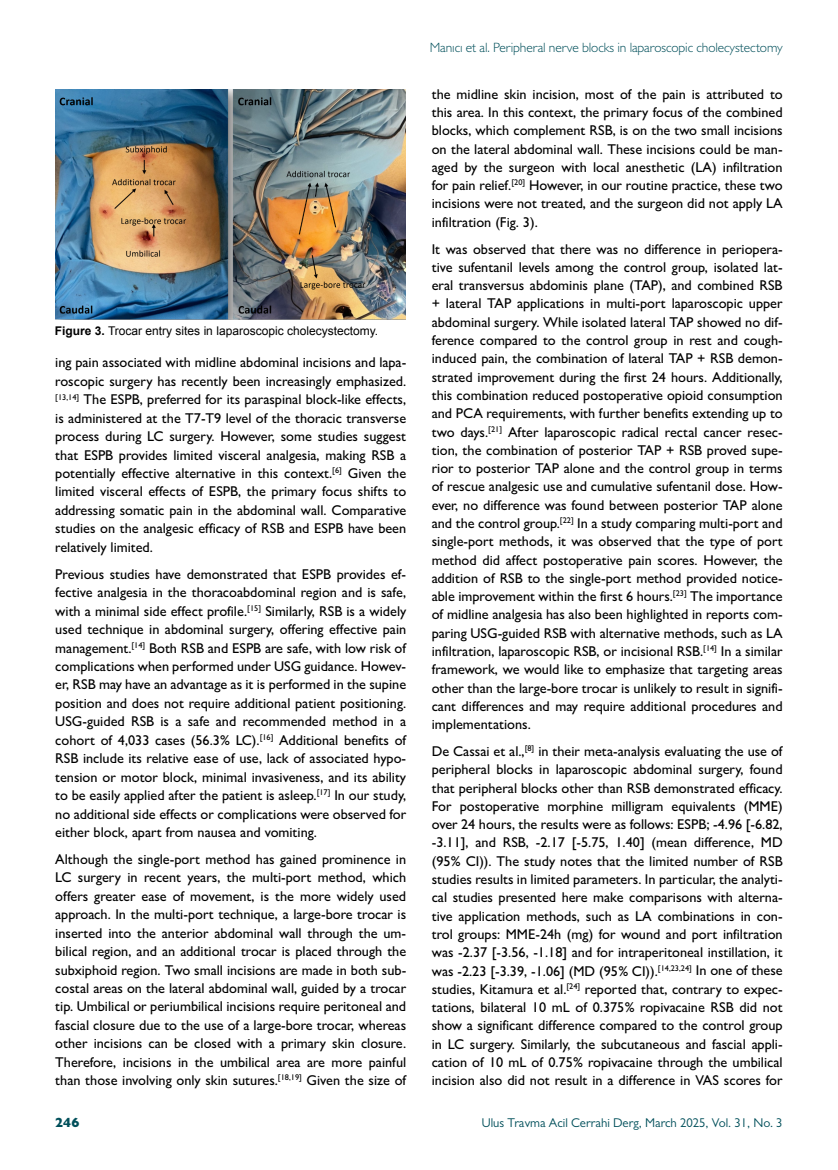
<style>
.page{position:relative;width:838px;height:1170px;background:#fff}
.page>*{position:absolute;margin:0;border:0;box-sizing:border-box;transform-origin:0 0}
.t1{font:500 14.25px/18.3px "Gill Sans MT Pro";color:#000;text-align:justify}
.t2{font:300 13.5px "Gill Sans MT Pro";letter-spacing:-.005em;color:#004f5a}
.t3{font:800 13.5px "Gill Sans MT Pro";color:#004f5a}
.t4{font:12.75px "Gill Sans MT Pro";color:#004f5a}
.t5{font:12px "Arial";color:#000}
.s1{font-weight:700}
</style>
<div class="page">
<img style="left:55px;top:89px;width:351px;height:230px">
<p class="t5" style="left:55px;top:323px;width:325px"><span class="s1">Figure 3.</span> Trocar entry sites in laparoscopic cholecystectomy.</p>
<p class="t1" style="left:55px;top:353px;width:352px">ing pain associated with midline abdominal incisions and lapa&shy;roscopic surgery has recently been increasingly emphasized. <sup>[13,14]</sup> The ESPB, preferred for its paraspinal block-like effects, is administered at the T7-T9 level of the thoracic transverse process during LC surgery. However, some studies suggest that ESPB provides limited visceral analgesia, making RSB a potentially effective alternative in this context.<sup>[6]</sup> Given the limited visceral effects of ESPB, the primary focus shifts to addressing somatic pain in the abdominal wall. Comparative studies on the analgesic efficacy of RSB and ESPB have been relatively limited.</p>
<p class="t1" style="left:55px;top:564px;width:352px">Previous studies have demonstrated that ESPB provides ef&shy;fective analgesia in the thoracoabdominal region and is safe, with a minimal side effect profile.<sup>[15]</sup> Similarly, RSB is a widely used technique in abdominal surgery, offering effective pain management.<sup>[14]</sup> Both RSB and ESPB are safe, with low risk of complications when performed under USG guidance. Howev&shy;er, RSB may have an advantage as it is performed in the supine position and does not require additional patient positioning.<br>USG-guided RSB is a safe and recommended method in a cohort of 4,033 cases (56.3% LC).<sup>[16]</sup> Additional benefits of RSB include its relative ease of use, lack of associated hypo&shy;tension or motor block, minimal invasiveness, and its ability to be easily applied after the patient is asleep.<sup>[17]</sup> In our study, no additional side effects or complications were observed for either block, apart from nausea and vomiting.</p>
<p class="t1" style="left:55px;top:849px;width:352px">Although the single-port method has gained prominence in LC surgery in recent years, the multi-port method, which offers greater ease of movement, is the more widely used approach. In the multi-port technique, a large-bore trocar is inserted into the anterior abdominal wall through the um&shy;bilical region, and an additional trocar is placed through the subxiphoid region. Two small incisions are made in both sub&shy;costal areas on the lateral abdominal wall, guided by a trocar tip. Umbilical or periumbilical incisions require peritoneal and fascial closure due to the use of a large-bore trocar, whereas other incisions can be closed with a primary skin closure.<br>Therefore, incisions in the umbilical area are more painful than those involving only skin sutures.<sup>[18,19]</sup> Given the size of</p>
<p class="t2" style="left:430px;top:39px;width:354px">Manıcı et al. Peripheral nerve blocks in laparoscopic cholecystectomy</p>
<p class="t1" style="left:432px;top:85px;width:352px">the midline skin incision, most of the pain is attributed to this area. In this context, the primary focus of the combined blocks, which complement RSB, is on the two small incisions on the lateral abdominal wall. These incisions could be man&shy;aged by the surgeon with local anesthetic (LA) infiltration for pain relief.<sup>[20]</sup> However, in our routine practice, these two incisions were not treated, and the surgeon did not apply LA infiltration (Fig. 3).</p>
<p class="t1" style="left:432px;top:239px;width:352px">It was observed that there was no difference in periopera&shy;tive sufentanil levels among the control group, isolated lat&shy;eral transversus abdominis plane (TAP), and combined RSB + lateral TAP applications in multi-port laparoscopic upper abdominal surgery. While isolated lateral TAP showed no dif&shy;ference compared to the control group in rest and cough&shy;induced pain, the combination of lateral TAP + RSB demon&shy;strated improvement during the first 24 hours. Additionally, this combination reduced postoperative opioid consumption and PCA requirements, with further benefits extending up to two days.<sup>[21]</sup> After laparoscopic radical rectal cancer resec&shy;tion, the combination of posterior TAP + RSB proved supe&shy;rior to posterior TAP alone and the control group in terms of rescue analgesic use and cumulative sufentanil dose. How&shy;ever, no difference was found between posterior TAP alone and the control group.<sup>[22]</sup> In a study comparing multi-port and single-port methods, it was observed that the type of port method did affect postoperative pain scores. However, the addition of RSB to the single-port method provided notice&shy;able improvement within the first 6 hours.<sup>[23]</sup> The importance of midline analgesia has also been highlighted in reports com&shy;paring USG-guided RSB with alternative methods, such as LA infiltration, laparoscopic RSB, or incisional RSB.<sup>[14]</sup> In a similar framework, we would like to emphasize that targeting areas other than the large-bore trocar is unlikely to result in signifi&shy;cant differences and may require additional procedures and implementations.</p>
<p class="t1" style="left:432px;top:741px;width:352px">De Cassai et al.,<sup>[8]</sup> in their meta-analysis evaluating the use of peripheral blocks in laparoscopic abdominal surgery, found that peripheral blocks other than RSB demonstrated efficacy.<br>For postoperative morphine milligram equivalents (MME) over 24 hours, the results were as follows: ESPB; -4.96 [-6.82, -3.11], and RSB, -2.17 [-5.75, 1.40] (mean difference, MD (95% CI)). The study notes that the limited number of RSB studies results in limited parameters. In particular, the analyti&shy;cal studies presented here make comparisons with alterna&shy;tive application methods, such as LA combinations in con&shy;trol groups: MME-24h (mg) for wound and port infiltration was -2.37 [-3.56, -1.18] and for intraperitoneal instillation, it was -2.23 [-3.39, -1.06] (MD (95% CI)).<sup>[14,23,24]</sup> In one of these studies, Kitamura et al.<sup>[24]</sup> reported that, contrary to expec&shy;tations, bilateral 10 mL of 0.375% ropivacaine RSB did not show a significant difference compared to the control group in LC surgery. Similarly, the subcutaneous and fascial appli&shy;cation of 10 mL of 0.75% ropivacaine through the umbilical incision also did not result in a difference in VAS scores for</p>
<p class="t3" style="left:55px;top:1114px;width:26px">246</p>
<p class="t4" style="left:482px;top:1115px;width:302px">Ulus Travma Acil Cerrahi Derg, March 2025, Vol. 31, No. 3</p>
</div>
